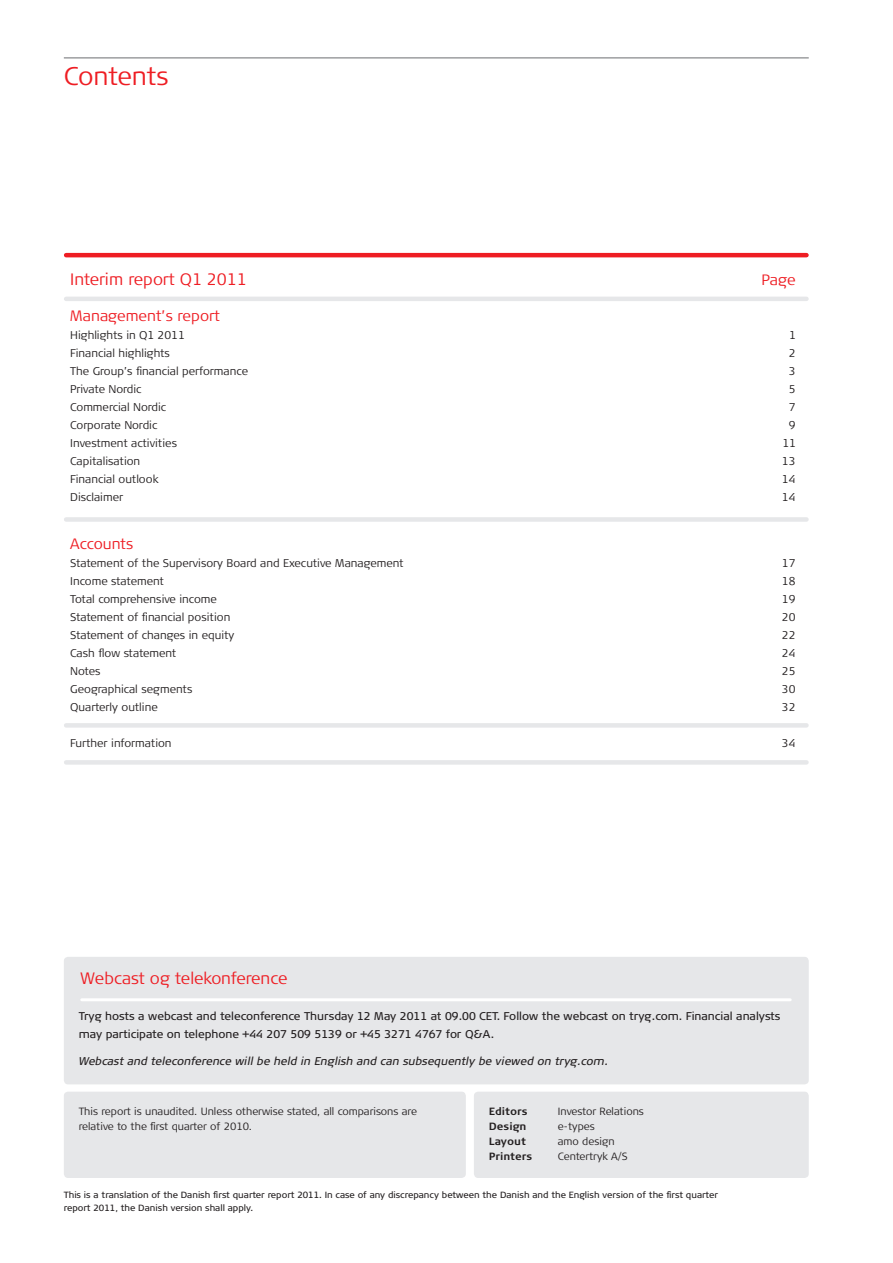
<style>
.page{position:relative;width:893px;height:1263px;background:#fff}
.page>*{position:absolute;margin:0;border:0;box-sizing:border-box;transform-origin:0 0}
.Header{font:25.5px "TRYG Light TF";letter-spacing:-.01em;color:#ee1d23}
.sub_header_3__for{font:16.5px "TRYG Light TF";color:#ee1d23}
.Subheader_1{font:16.5px "TRYG Light TF";color:#ee1d23}
.Header-2{font:15px "TRYG Light TF";color:#ee1d23}
.Subheader_1-2{font:15px "TRYG Light TF";color:#ee1d23}
.Brød_7_5_pt{font:11.25px "TRYG Light TF";color:#231f20}
.small_text_for_bo{font:11.25px/18px "TRYG Book TF";color:#231f20}
.small_text_for_bo-2{font:11.25px "TRYG Book Italic TF";color:#231f20}
.Small_table_text{font:10.5px/15px "TRYG Light TF";color:#231f20}
.Small_table_text-2{font:10.5px "TRYG Bold TF";color:#231f20}
.notetekst{font:9px/13.5px "TRYG Book TF";color:#231f20}
</style>
<div class="page">
<hr style="left:66px;top:253px;width:740px;height:4px;background:#ee1d23">
<div style="left:66px;top:517px;width:740px;height:5px;background:#e6e7e9"></div>
<div style="left:66px;top:723px;width:740px;height:5px;background:#e6e7e9"></div>
<div style="left:66px;top:760px;width:740px;height:5px;background:#e6e7e9"></div>
<hr style="left:66px;top:297px;width:740px;height:4px;background:#e6e7e9">
<div style="left:64px;top:1091px;width:401px;height:87px;background:#e6e7e9;border-radius:4px"></div>
<div style="left:473px;top:1091px;width:335px;height:87px;background:#e6e7e9;border-radius:4px"></div>
<div style="left:64px;top:957px;width:744px;height:127px;background:#e6e7e9;border-radius:4px"></div>
<hr style="left:82px;top:998px;width:707px;height:3px;background:#fff">
<hr style="left:64px;top:58px;width:744px;height:1px;background:#6c6d70">
<p class="Header" style="left:64px;top:61px;width:106px">Contents</p>
<p class="Subheader_1" style="left:70px;top:270px;width:178px">Interim report Q1 2011</p>
<p class="Subheader_1-2" style="left:761px;top:271px;width:35px">Page</p>
<p class="Header-2" style="left:70px;top:307px;width:151px">Management’s report</p>
<p class="Brød_7_5_pt" style="left:70px;top:329px;width:116px">Highlights in Q1 2011</p>
<p class="Brød_7_5_pt" style="left:788px;top:329px;width:8px">1</p>
<p class="Brød_7_5_pt" style="left:70px;top:347px;width:101px">Financial highlights</p>
<p class="Brød_7_5_pt" style="left:788px;top:347px;width:8px">2</p>
<p class="Brød_7_5_pt" style="left:70px;top:365px;width:179px">The Group’s financial performance</p>
<p class="Brød_7_5_pt" style="left:788px;top:365px;width:8px">3</p>
<p class="Brød_7_5_pt" style="left:70px;top:383px;width:73px">Private Nordic</p>
<p class="Brød_7_5_pt" style="left:788px;top:383px;width:8px">5</p>
<p class="Brød_7_5_pt" style="left:70px;top:401px;width:97px">Commercial Nordic</p>
<p class="Brød_7_5_pt" style="left:788px;top:401px;width:8px">7</p>
<p class="Brød_7_5_pt" style="left:70px;top:419px;width:89px">Corporate Nordic</p>
<p class="Brød_7_5_pt" style="left:788px;top:419px;width:8px">9</p>
<p class="Brød_7_5_pt" style="left:70px;top:437px;width:108px">Investment activities</p>
<p class="Brød_7_5_pt" style="left:781px;top:437px;width:15px">11</p>
<p class="Brød_7_5_pt" style="left:70px;top:455px;width:71px">Capitalisation</p>
<p class="Brød_7_5_pt" style="left:781px;top:455px;width:15px">13</p>
<p class="Brød_7_5_pt" style="left:70px;top:473px;width:90px">Financial outlook</p>
<p class="Brød_7_5_pt" style="left:781px;top:473px;width:15px">14</p>
<p class="Brød_7_5_pt" style="left:70px;top:491px;width:54px">Disclaimer</p>
<p class="Brød_7_5_pt" style="left:781px;top:491px;width:15px">14</p>
<p class="Header-2" style="left:70px;top:535px;width:65px">Accounts</p>
<p class="Brød_7_5_pt" style="left:70px;top:557px;width:335px">Statement of the Supervisory Board and Executive Management</p>
<p class="Brød_7_5_pt" style="left:781px;top:557px;width:15px">17</p>
<p class="Brød_7_5_pt" style="left:70px;top:575px;width:95px">Income statement</p>
<p class="Brød_7_5_pt" style="left:781px;top:575px;width:15px">18</p>
<p class="Brød_7_5_pt" style="left:70px;top:593px;width:148px">Total comprehensive income</p>
<p class="Brød_7_5_pt" style="left:781px;top:593px;width:15px">19</p>
<p class="Brød_7_5_pt" style="left:70px;top:611px;width:161px">Statement of financial position</p>
<p class="Brød_7_5_pt" style="left:781px;top:611px;width:15px">20</p>
<p class="Brød_7_5_pt" style="left:70px;top:629px;width:166px">Statement of changes in equity</p>
<p class="Brød_7_5_pt" style="left:781px;top:629px;width:15px">22</p>
<p class="Brød_7_5_pt" style="left:70px;top:647px;width:108px">Cash flow statement</p>
<p class="Brød_7_5_pt" style="left:781px;top:647px;width:15px">24</p>
<p class="Brød_7_5_pt" style="left:70px;top:665px;width:32px">Notes</p>
<p class="Brød_7_5_pt" style="left:781px;top:665px;width:15px">25</p>
<p class="Brød_7_5_pt" style="left:70px;top:683px;width:124px">Geographical segments</p>
<p class="Brød_7_5_pt" style="left:781px;top:683px;width:15px">30</p>
<p class="Brød_7_5_pt" style="left:70px;top:701px;width:89px">Quarterly outline</p>
<p class="Brød_7_5_pt" style="left:781px;top:701px;width:15px">32</p>
<p class="Brød_7_5_pt" style="left:70px;top:737px;width:103px">Further information</p>
<p class="Brød_7_5_pt" style="left:781px;top:737px;width:15px">34</p>
<p class="sub_header_3__for" style="left:80px;top:969px;width:208px">Webcast og telekonference</p>
<p class="small_text_for_bo" style="left:79px;top:1007px;width:703px">Tryg hosts a webcast and teleconference Thursday 12 May 2011 at 09.00 CET. Follow the webcast on tryg.com. Financial analysts may participate on telephone +44 207 509 5139 or +45 3271 4767 for Q&amp;A.</p>
<p class="small_text_for_bo-2" style="left:79px;top:1055px;width:531px">Webcast and teleconference will be held in English and can subsequently be viewed on tryg.com.</p>
<p class="Small_table_text" style="left:79px;top:1103px;width:339px">This report is unaudited. Unless otherwise stated, all comparisons are relative to the first quarter of 2010.</p>
<p class="Small_table_text-2" style="left:488px;top:1105px;width:40px">Editors</p>
<p class="Small_table_text" style="left:557px;top:1103px;width:88px">Investor Relations</p>
<p class="Small_table_text-2" style="left:488px;top:1120px;width:39px">Design</p>
<p class="Small_table_text" style="left:557px;top:1118px;width:39px">e-types</p>
<p class="Small_table_text-2" style="left:488px;top:1135px;width:39px">Layout</p>
<p class="Small_table_text" style="left:557px;top:1133px;width:58px">amo design</p>
<p class="Small_table_text-2" style="left:488px;top:1150px;width:45px">Printers</p>
<p class="Small_table_text" style="left:557px;top:1148px;width:71px">Centertryk A/S</p>
<p class="notetekst" style="left:64px;top:1188px;width:655px">This is a translation of the Danish first quarter report 2011. In case of any discrepancy between the Danish and the English version of the first quarter report 2011, the Danish version shall apply.</p>
</div>
